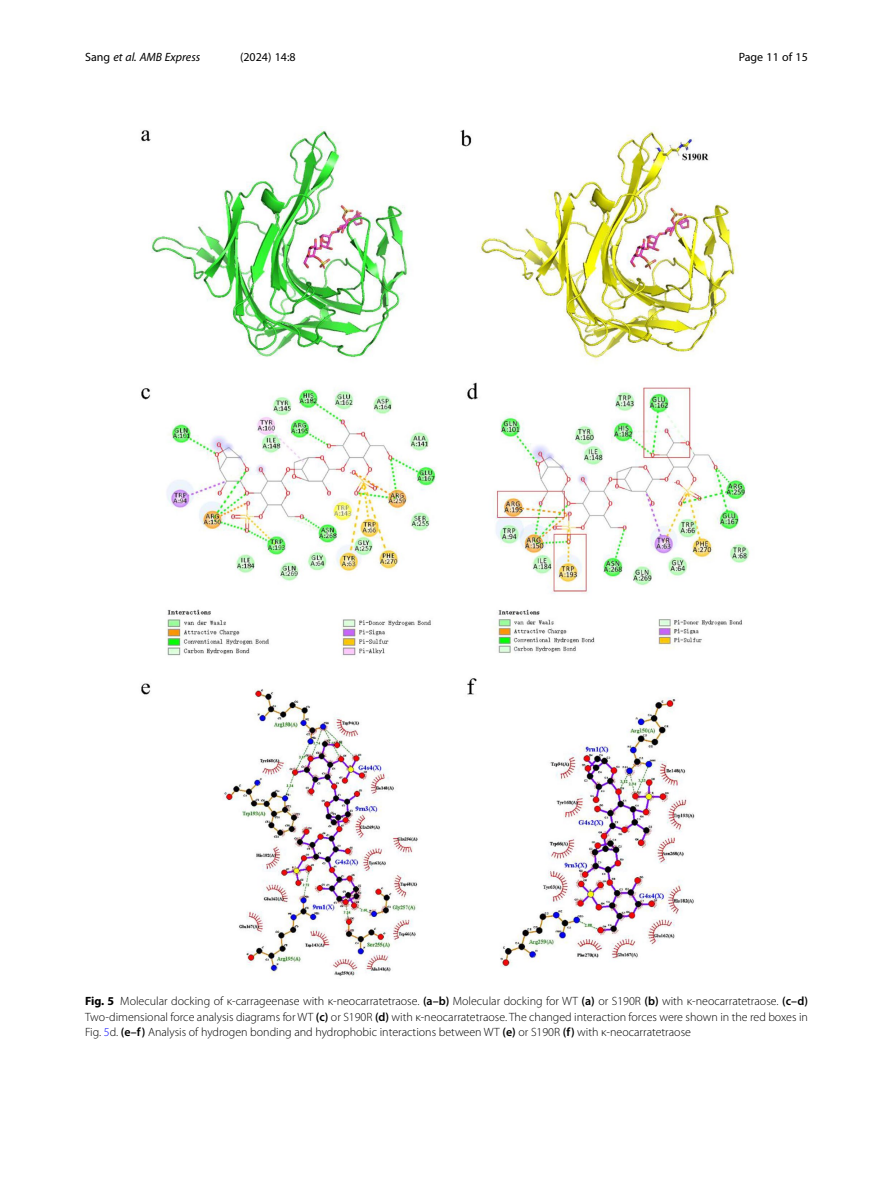
<style>
.page{position:relative;width:893px;height:1191px;background:#fff}
.page>*{position:absolute;margin:0;border:0;box-sizing:border-box;transform-origin:0 0}
.Figure_Caption{font:300 12px/15px "Myriad Pro";color:#000;text-align:justify}
.t1{font:12px "Myriad Pro";color:#000}
.t2{font:italic 12px "Myriad Pro";color:#000}
.s1{font-style:normal}
.s2{font-weight:700}
.s3{font-weight:600}
.s4{color:#00f}
</style>
<div class="page">
<img style="left:141px;top:129px;width:609px;height:847px">
<p class="t2" style="left:85px;top:50px;width:117px"><span class="s1">Sang</span> et al. AMB Express</p>
<p class="t1" style="left:240px;top:50px;width:57px">(2024) 14:8</p>
<p class="t1" style="left:739px;top:50px;width:71px">Page 11 of 15</p>
<p class="Figure_Caption" style="left:85px;top:994px;width:724px"><span class="s2">Fig. 5</span> Molecular docking of κ-carrageenase with κ-neocarratetraose. <span class="s3">(a–b)</span> Molecular docking for WT <span class="s3">(a)</span> or S190R <span class="s3">(b)</span> with κ-neocarratetraose. <span class="s3">(c–d)<br></span>Two-dimensional force analysis diagrams for WT <span class="s3">(c)</span> or S190R <span class="s3">(d)</span> with κ-neocarratetraose. The changed interaction forces were shown in the red boxes in Fig. <span class="s4">5</span>d. <span class="s3">(e–f)</span> Analysis of hydrogen bonding and hydrophobic interactions between WT <span class="s3">(e)</span> or S190R <span class="s3">(f)</span> with κ-neocarratetraose</p>
</div>
